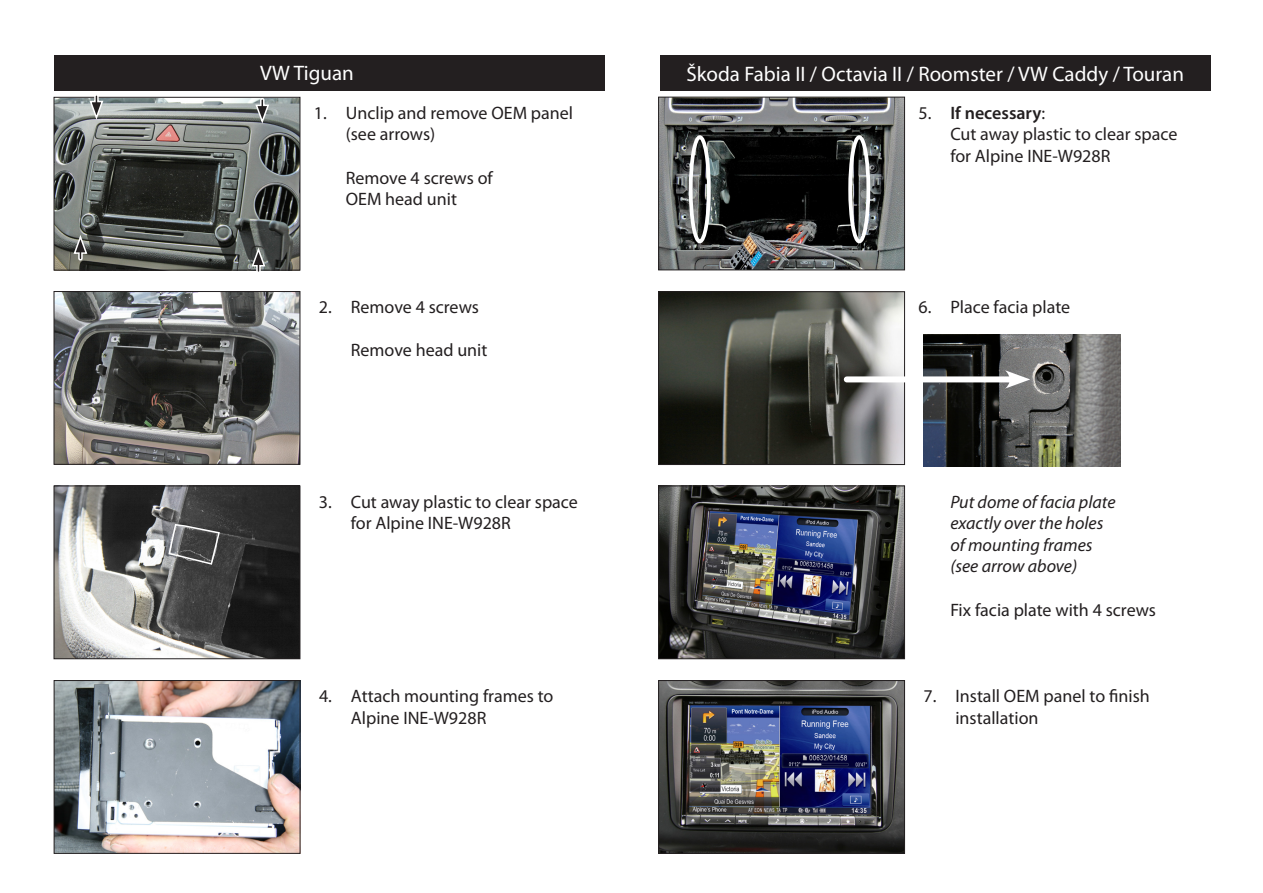
<style>
.page{position:relative;width:1263px;height:893px;background:#fff}
.page>*{position:absolute;margin:0;border:0;box-sizing:border-box;transform-origin:0 0}
.t1{font:21px "Myriad Pro";color:#fff}
.t2{font:18px/21.6px "Myriad Pro";color:#231f20}
.t3{font:italic 18px "Myriad Pro";color:#231f20}
.t4{font:600 18px "Myriad Pro";color:#231f20}
.s1{font-weight:400}
</style>
<div class="page">
<div style="left:54px;top:55px;width:550px;height:35px;background:#231f20"></div>
<img style="left:56px;top:99px;width:242px;height:169px">
<div style="left:54px;top:97px;width:246px;height:173px;border:1px solid #231f20"></div>
<img style="left:56px;top:293px;width:242px;height:169px">
<div style="left:54px;top:291px;width:246px;height:173px;border:1px solid #231f20"></div>
<img style="left:56px;top:682px;width:242px;height:169px">
<div style="left:54px;top:680px;width:246px;height:173px;border:1px solid #231f20"></div>
<img style="left:56px;top:488px;width:242px;height:169px">
<div style="left:54px;top:486px;width:246px;height:173px;border:1px solid #231f20"></div>
<svg style="left:167px;top:523px;width:54px;height:43px"></svg>
<img style="left:660px;top:488px;width:243px;height:169px">
<div style="left:658px;top:486px;width:247px;height:173px;border:1px solid #231f20"></div>
<img style="left:660px;top:682px;width:243px;height:169px">
<div style="left:658px;top:680px;width:247px;height:173px;border:1px solid #231f20"></div>
<img style="left:660px;top:294px;width:243px;height:169px">
<div style="left:658px;top:292px;width:247px;height:173px;border:1px solid #231f20"></div>
<img style="left:923px;top:335px;width:198px;height:131px">
<div style="left:847px;top:376px;width:168px;height:6px;background:#fff"></div>
<svg style="left:1005px;top:370px;width:25px;height:19px"></svg>
<svg style="left:72px;top:234px;width:16px;height:27px"></svg>
<svg style="left:88px;top:95px;width:16px;height:26px"></svg>
<svg style="left:254px;top:97px;width:16px;height:27px"></svg>
<svg style="left:250px;top:247px;width:16px;height:25px"></svg>
<div style="left:660px;top:55px;width:550px;height:35px;background:#231f20"></div>
<img style="left:660px;top:99px;width:243px;height:169px">
<div style="left:658px;top:97px;width:247px;height:173px;border:1px solid #231f20"></div>
<div style="left:689px;top:135px;width:22px;height:108px;border:4px solid #fff;border-radius:50%"></div>
<div style="left:848px;top:135px;width:22px;height:108px;border:4px solid #fff;border-radius:50%"></div>
<p class="t1" style="left:260px;top:60px;width:95px">VW Tiguan</p>
<p class="t1" style="left:686px;top:61px;width:499px">Škoda Fabia II / Octavia II / Roomster / VW Caddy / Touran</p>
<p class="t2" style="left:346px;top:102px;width:229px;text-indent:-32px">1. Unclip and remove OEM panel (see arrows)</p>
<p class="t2" style="left:346px;top:166px;width:149px">Remove 4 screws of</p>
<p class="t2" style="left:346px;top:188px;width:113px">OEM head unit</p>
<p class="t4" style="left:918px;top:101px;width:128px"><span class="s1">5.</span> If necessary<span class="s1">:</span></p>
<p class="t2" style="left:950px;top:123px;width:229px">Cut away plastic to clear space</p>
<p class="t2" style="left:950px;top:145px;width:162px">for Alpine INE-W928R</p>
<p class="t2" style="left:319px;top:296px;width:161px">2. Remove 4 screws</p>
<p class="t2" style="left:351px;top:339px;width:138px">Remove head unit</p>
<p class="t2" style="left:918px;top:296px;width:153px">6. Place facia plate</p>
<p class="t2" style="left:319px;top:490px;width:260px">3. Cut away plastic to clear space</p>
<p class="t2" style="left:351px;top:512px;width:162px">for Alpine INE-W928R</p>
<p class="t3" style="left:950px;top:490px;width:167px">Put dome of facia plate</p>
<p class="t3" style="left:950px;top:512px;width:155px">exactly over the holes</p>
<p class="t3" style="left:950px;top:534px;width:144px">of mounting frames</p>
<p class="t3" style="left:950px;top:555px;width:128px">(see arrow above)</p>
<p class="t2" style="left:950px;top:598px;width:207px">Fix facia plate with 4 screws</p>
<p class="t2" style="left:319px;top:685px;width:236px">4. Attach mounting frames to</p>
<p class="t2" style="left:351px;top:706px;width:137px">Alpine INE-W928R</p>
<p class="t2" style="left:923px;top:685px;width:228px">7. Install OEM panel to finish</p>
<p class="t2" style="left:955px;top:706px;width:85px">installation</p>
</div>
